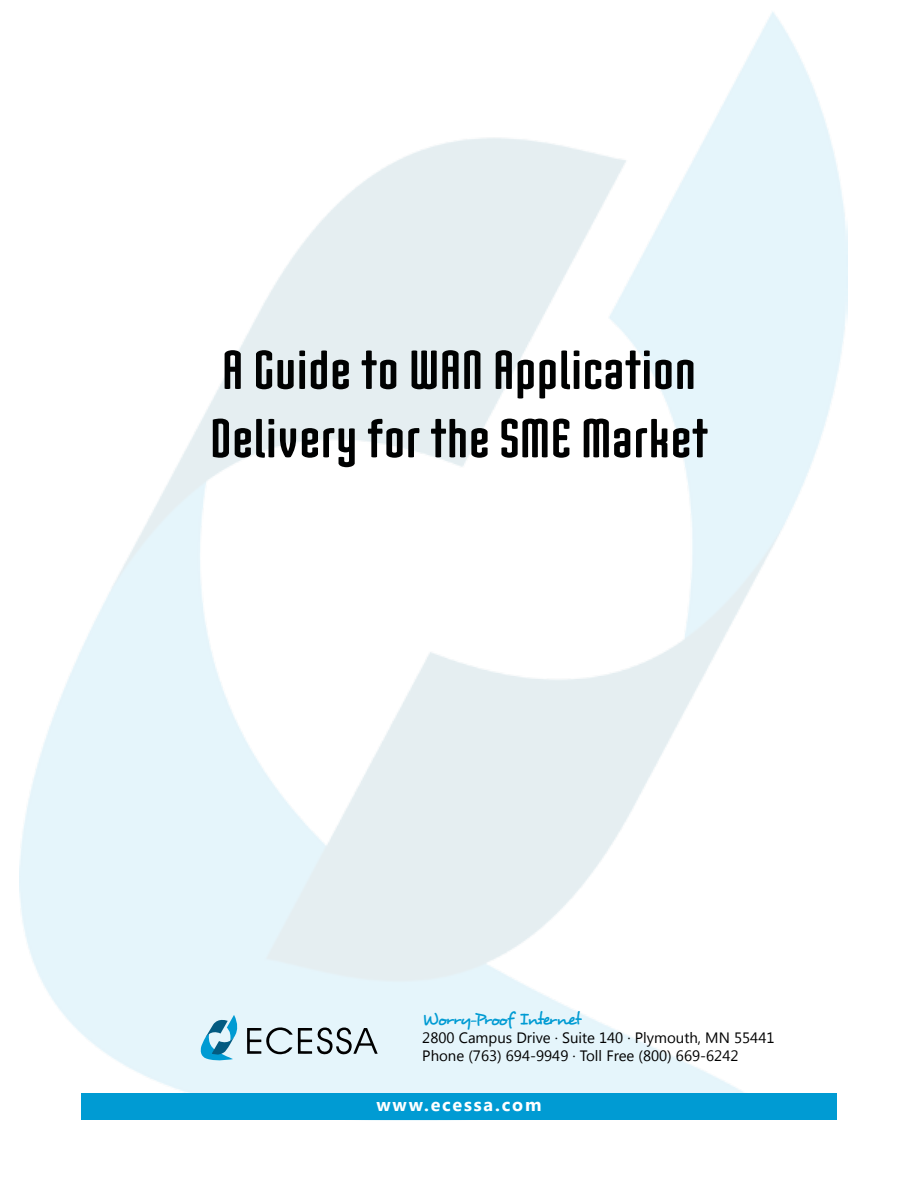
<style>
.page{position:relative;width:918px;height:1188px;background:#fff}
.page>*{position:absolute;margin:0;border:0;box-sizing:border-box;transform-origin:0 0}
.t1{font:700 57px/68.4px "Nord";color:#000101}
.t2{font:18px "Desyrel";letter-spacing:-.065em;color:#009bd3}
.t3{font:700 18px "Khmer UI";letter-spacing:.1em;color:#fff}
.t4{font:15px/18px "Khmer UI";color:#000}
</style>
<div class="page">
<img style="left:19px;top:12px;width:829px;height:1082px">
<div style="left:81px;top:1094px;width:756px;height:26px;background:#009bd3"></div>
<svg style="left:201px;top:1015px;width:177px;height:45px;background:#b4ccd5"></svg>
<h1 class="t1" style="left:210px;top:336px;width:500px">A Guide to WAN Application<br>Delivery for the SME Market</h1>
<p class="t2" style="left:422px;top:1007px;width:161px">Worry-Proof Internet</p>
<p class="t4" style="left:422px;top:1029px;width:354px">2800 Campus Drive · Suite 140 · Plymouth, MN 55441<br>Phone (763) 694-9949 · Toll Free (800) 669-6242</p>
<p class="t3" style="left:376px;top:1094px;width:167px">www.ecessa.com</p>
</div>
